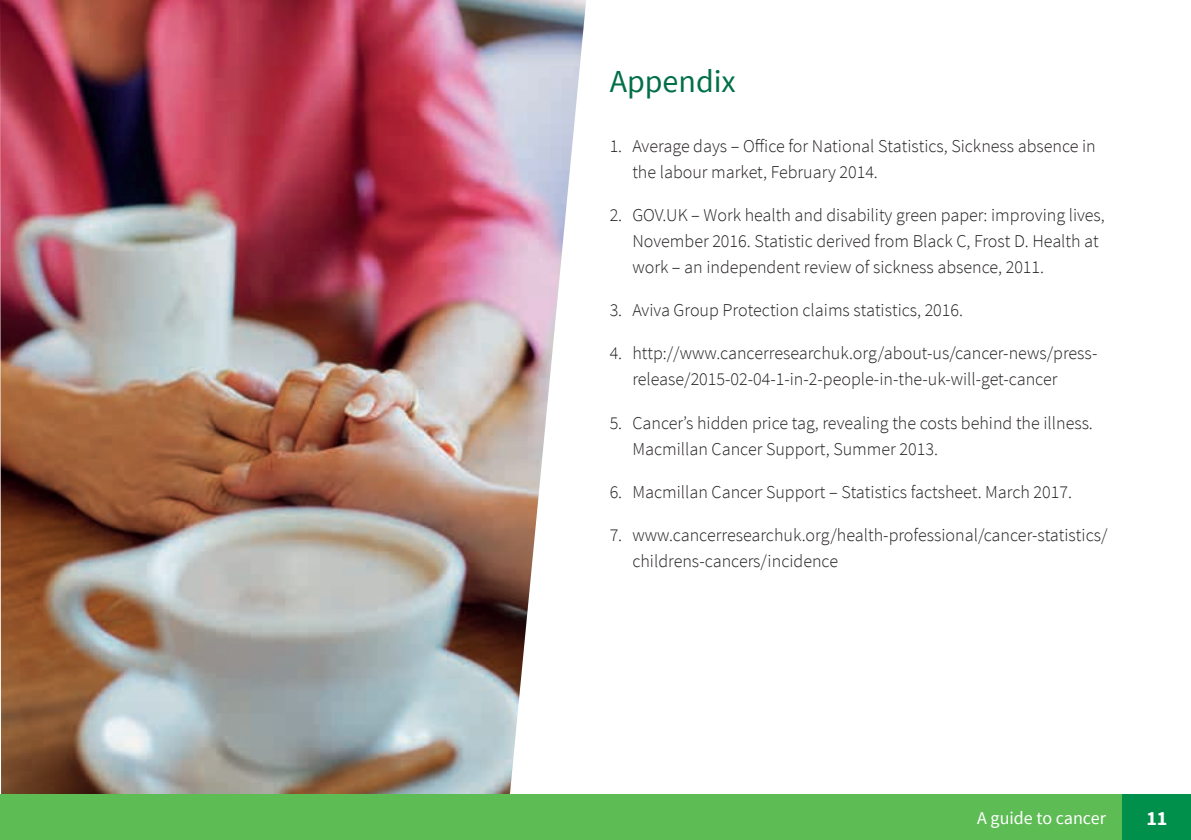
<style>
.page{position:relative;width:1191px;height:840px;background:#fff}
.page>*{position:absolute;margin:0;border:0;box-sizing:border-box;transform-origin:0 0}
.t1{font:32px "Source Sans Pro";color:#006f47}
.t2{font:700 20px "Source Sans Pro";color:#fff}
.t3{font:300 18px/26px "Source Sans Pro";color:#231f20}
.t4{font:18px "Source Sans Pro";color:#fff}
</style>
<div class="page">
<img style="left:0;top:0;width:586px;height:794px">
<div style="left:0;top:794px;width:1123px;height:45px;background:#5ebc55"></div>
<div style="left:1123px;top:794px;width:68px;height:45px;background:#00904c"></div>
<h1 class="t1" style="left:609px;top:62px;width:128px">Appendix</h1>
<p class="t3" style="left:632px;top:133px;width:465px;text-indent:-23px">1. Average days – Office for National Statistics, Sickness absence in the labour market, February 2014.</p>
<p class="t3" style="left:632px;top:202px;width:474px;text-indent:-23px">2. GOV.UK – Work health and disability green paper: improving lives,<br>November 2016. Statistic derived from Black C, Frost D. Health at work – an independent review of sickness absence, 2011.</p>
<p class="t3" style="left:609px;top:297px;width:355px">3. Aviva Group Protection claims statistics, 2016.</p>
<p class="t3" style="left:632px;top:340px;width:466px;text-indent:-23px">4. http://www.cancerresearchuk.org/about-us/cancer-news/press&shy;release/2015-02-04-1-in-2-people-in-the-uk-will-get-cancer</p>
<p class="t3" style="left:632px;top:409px;width:462px;text-indent:-23px">5. Cancer’s hidden price tag, revealing the costs behind the illness.<br>Macmillan Cancer Support, Summer 2013.</p>
<p class="t3" style="left:609px;top:478px;width:464px">6. Macmillan Cancer Support – Statistics factsheet. March 2017.</p>
<p class="t3" style="left:632px;top:521px;width:476px;text-indent:-23px">7. www.cancerresearchuk.org/health-professional/cancer-statistics/ childrens-cancers/incidence</p>
<p class="t4" style="left:977px;top:806px;width:130px">A guide to cancer</p>
<p class="t2" style="left:1146px;top:804px;width:23px">11</p>
</div>
